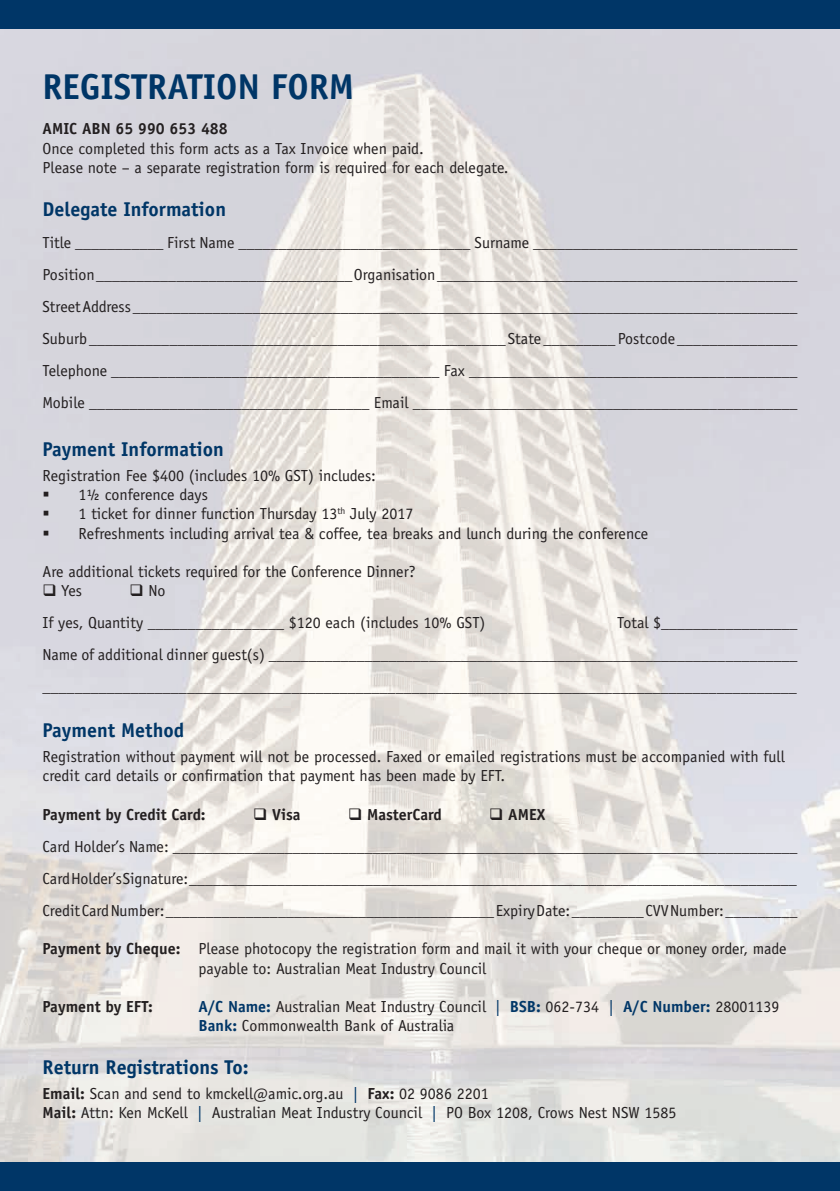
<style>
.page{position:relative;width:840px;height:1191px;background:#fff}
.page>*{position:absolute;margin:0;border:0;box-sizing:border-box;transform-origin:0 0}
.t1{font:700 36px "Officina Sans";color:#003667}
.t2{font:700 20px "Officina Sans";color:#003667}
.t3{font:16px/32px "Officina Sans";color:#231f20}
.t4{font:700 16px "Officina Sans";color:#231f20}
.s1{font-weight:700}
.s2{font-weight:700;color:#003667}
.s3{color:#003667}
</style>
<div class="page">
<img style="left:0;top:28px;width:839px;height:1134px">
<div style="left:0;top:0;width:839px;height:28px;background:#003667"></div>
<div style="left:0;top:1162px;width:839px;height:29px;background:#003667"></div>
<svg style="left:50px;top:500px;width:16px;height:1px"></svg>
<svg style="left:50px;top:519px;width:16px;height:1px"></svg>
<svg style="left:50px;top:538px;width:16px;height:1px"></svg>
<p class="t1" style="left:43px;top:64px;width:313px">REGISTRATION FORM</p>
<p class="t4" style="left:43px;top:119px;width:186px">AMIC ABN 65 990 653 488</p>
<p class="t3" style="left:43px;top:139px;width:467px;line-height:19.2px">Once completed this form acts as a Tax Invoice when paid.<br>Please note – a separate registration form is required for each delegate.</p>
<p class="t2" style="left:43px;top:197px;width:185px">Delegate Information</p>
<p class="t3" style="left:43px;top:227px;width:756px;text-align:justify">Title ___________ First Name _____________________________ Surname _________________________________ Position ________________________________ Organisation _____________________________________________ Street Address ___________________________________________________________________________________ Suburb ____________________________________________________ State _________ Postcode _______________ Telephone _________________________________________ Fax _________________________________________ Mobile ___________________________________ Email ________________________________________________</p>
<p class="t2" style="left:43px;top:437px;width:183px">Payment Information</p>
<p class="t3" style="left:43px;top:459px;width:335px">Registration Fee $400 (includes 10% GST) includes:</p>
<p class="t3" style="left:43px;top:479px;width:167px">▪ 1½ conference days</p>
<p class="t3" style="left:43px;top:498px;width:372px">▪ 1 ticket for dinner function Thursday 13<sup>th</sup> July 2017</p>
<p class="t3" style="left:43px;top:517px;width:607px">▪ Refreshments including arrival tea &amp; coffee, tea breaks and lunch during the conference</p>
<p class="t3" style="left:43px;top:555px;width:374px">Are additional tickets required for the Conference Dinner?</p>
<p class="t3" style="left:43px;top:575px;width:41px">❑ Yes</p>
<p class="t3" style="left:129px;top:575px;width:37px">❑ No</p>
<p class="t3" style="left:43px;top:607px;width:444px">If yes, Quantity _________________ $120 each (includes 10% GST)</p>
<p class="t3" style="left:616px;top:607px;width:182px">Total $_________________</p>
<p class="t3" style="left:43px;top:639px;width:755px">Name of additional dinner guest(s) __________________________________________________________________</p>
<p class="t3" style="left:43px;top:671px;width:755px">______________________________________________________________________________________________</p>
<p class="t2" style="left:43px;top:718px;width:143px">Payment Method</p>
<p class="t3" style="left:43px;top:747px;width:743px;line-height:19.2px">Registration without payment will not be processed. Faxed or emailed registrations must be accompanied with full credit card details or confirmation that payment has been made by EFT.</p>
<p class="t4" style="left:43px;top:804px;width:164px">Payment by Credit Card:</p>
<p class="t4" style="left:253px;top:804px;width:49px">❑ Visa</p>
<p class="t4" style="left:348px;top:804px;width:95px">❑ MasterCard</p>
<p class="t4" style="left:489px;top:804px;width:58px">❑ AMEX</p>
<p class="t3" style="left:43px;top:830px;width:756px">Card Holder’s Name: ______________________________________________________________________________</p>
<p class="t3" style="left:43px;top:862px;width:756px">Card Holder’s Signature: ____________________________________________________________________________<br>Credit Card Number: _________________________________________ Expiry Date: _________ CVV Number: _________</p>
<p class="t3" style="left:198px;top:939px;width:589px;line-height:19.2px;text-indent:-156px"><span class="s1">Payment by Cheque:</span> Please photocopy the registration form and mail it with your cheque or money order, made payable to: Australian Meat Industry Council</p>
<p class="t4" style="left:43px;top:996px;width:112px">Payment by EFT:</p>
<p class="t3" style="left:198px;top:990px;width:582px"><span class="s2">A/C Name:</span> Australian Meat Industry Council <span class="s3">|</span> <span class="s2">BSB:</span> 062-734 <span class="s3">|</span> <span class="s2">A/C Number:</span> 28001139</p>
<p class="t3" style="left:198px;top:1009px;width:257px"><span class="s2">Bank:</span> Commonwealth Bank of Australia</p>
<p class="t2" style="left:43px;top:1055px;width:207px">Return Registrations To:</p>
<p class="t3" style="left:43px;top:1077px;width:447px"><span class="s1">Email:</span> Scan and send to kmckell@amic.org.au <span class="s3">|</span> <span class="s1">Fax:</span> 02 9086 2201</p>
<p class="t3" style="left:43px;top:1097px;width:635px"><span class="s1">Mail:</span> Attn: Ken McKell <span class="s3">|</span> Australian Meat Industry Council <span class="s3">|</span> PO Box 1208, Crows Nest NSW 1585</p>
</div>
